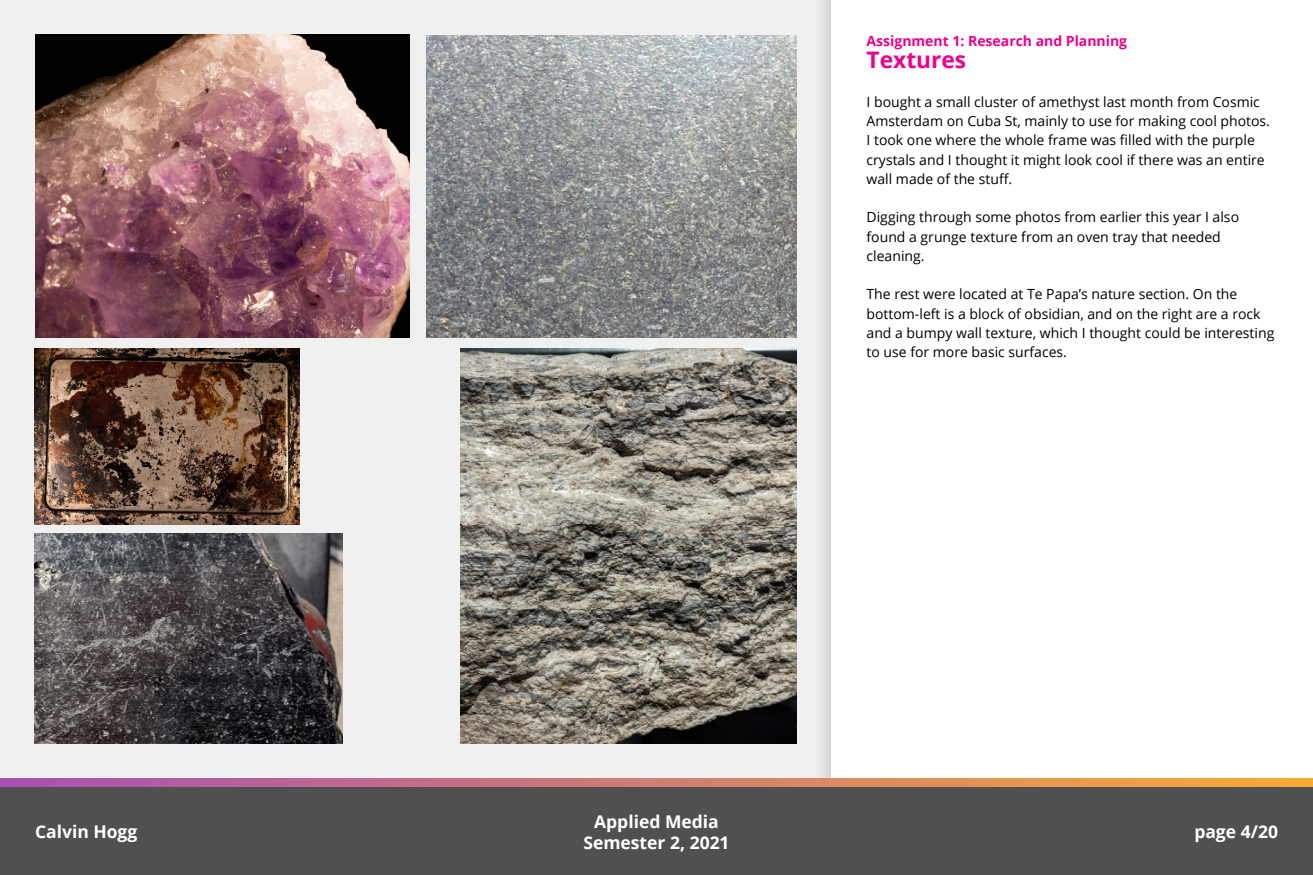
<style>
.page{position:relative;width:1313px;height:875px;background:#fff}
.page>*{position:absolute;margin:0;border:0;box-sizing:border-box;transform-origin:0 0}
.t1{font:700 22.75px "Open Sans";color:#ec008c}
.t2{font:700 17.5px/21px "Open Sans";color:#fff;text-align:center}
.Custom_style{font:14px/19.2px "Open Sans";color:#000}
.t3{font:700 14px "Open Sans";color:#ec008c}
</style>
<div class="page">
<div style="left:0;top:0;width:812px;height:779px;background:#f0f0f0"></div>
<div style="left:812px;top:0;width:500px;height:875px;background:#e5e5e5"></div>
<div style="left:831px;top:0;width:481px;height:875px;background:#fff"></div>
<svg style="left:0;top:779px;width:1312px;height:9px;background:#c1786f"></svg>
<div style="left:0;top:788px;width:1312px;height:87px;background:#505050"></div>
<img style="left:35px;top:35px;width:375px;height:303px">
<img style="left:35px;top:534px;width:308px;height:210px">
<img style="left:461px;top:348px;width:335px;height:396px">
<img style="left:426px;top:35px;width:370px;height:303px">
<img style="left:35px;top:348px;width:264px;height:177px">
<p class="t2" style="left:35px;top:821px;width:104px">Calvin Hogg</p>
<p class="t3" style="left:866px;top:31px;width:262px">Assignment 1: Research and Planning</p>
<p class="t1" style="left:866px;top:44px;width:101px">Textures</p>
<p class="Custom_style" style="left:866px;top:92px;width:405px">I bought a small cluster of amethyst last month from Cosmic Amsterdam on Cuba St, mainly to use for making cool photos.<br>I took one where the whole frame was filled with the purple crystals and I thought it might look cool if there was an entire wall made of the stuff.</p>
<p class="Custom_style" style="left:866px;top:207px;width:374px">Digging through some photos from earlier this year I also found a grunge texture from an oven tray that needed cleaning.</p>
<p class="Custom_style" style="left:866px;top:284px;width:409px">The rest were located at Te Papa’s nature section. On the bottom-left is a block of obsidian, and on the right are a rock and a bumpy wall texture, which I thought could be interesting to use for more basic surfaces.</p>
<p class="t2" style="left:583px;top:810px;width:148px">Applied Media<br>Semester 2, 2021</p>
<p class="t2" style="left:1194px;top:821px;width:85px">page 4/20</p>
</div>
